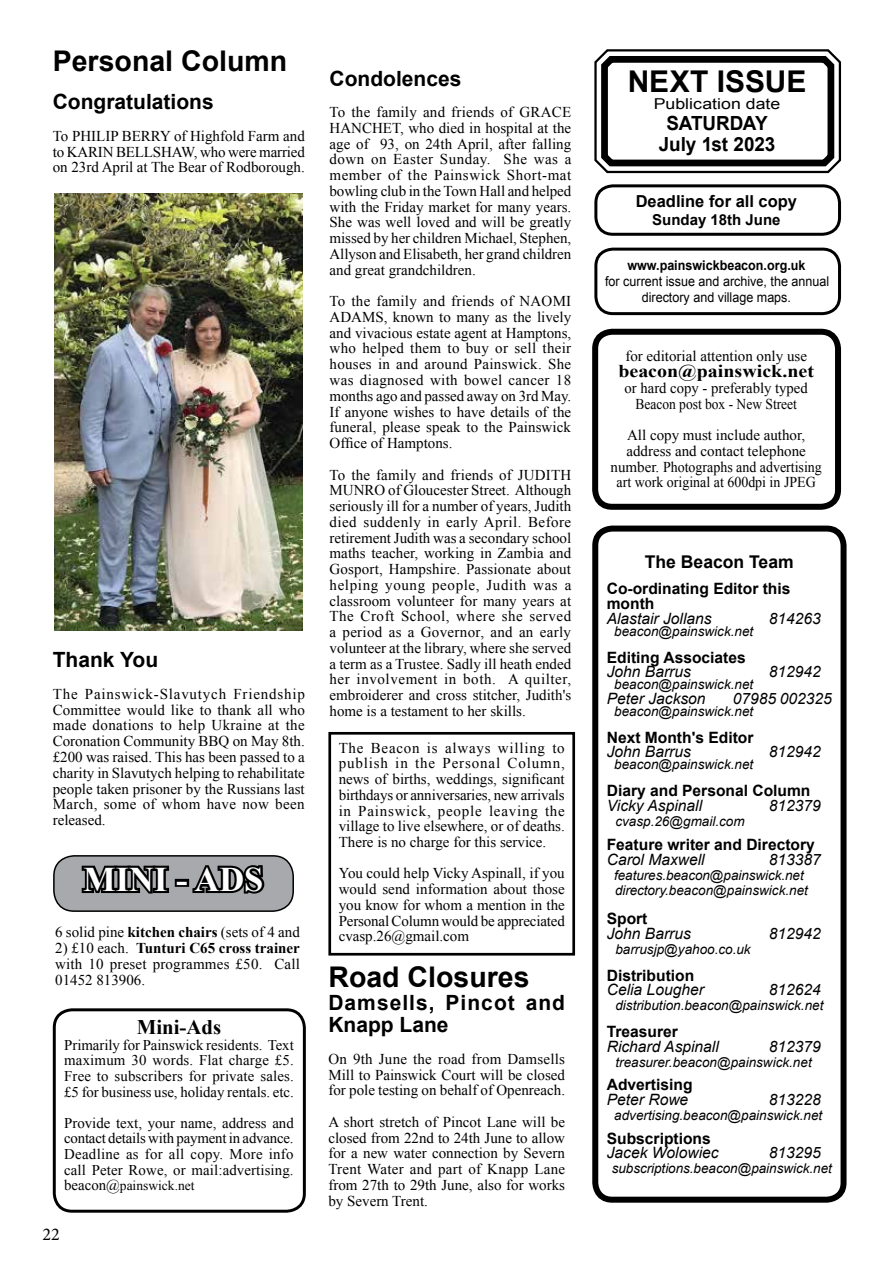
<style>
.page{position:relative;width:893px;height:1263px;background:#fff}
.page>*{position:absolute;margin:0;border:0;box-sizing:border-box;transform-origin:0 0}
.t1{font:700 34.5px "Times New Roman";color:#fff}
.t2{font:700 30px "Arial";letter-spacing:-.005em;color:#000}
.t3{font:700 28.5px "Arial";color:#000}
.t4{font:700 21px "Arial";color:#000}
.t5{font:700 21px/22.5px "Arial";letter-spacing:.05em;color:#000}
.t6{font:700 20.85px "Times New Roman";color:#000}
.t7{font:700 19.5px/21px "Arial";letter-spacing:-.005em;color:#000;text-align:center}
.t8{font:700 18px "Times New Roman";color:#000;scale:1.11 1}
.t9{font:18px "Minion Pro";color:#000}
.t10{font:700 17.55px "Arial";color:#000}
.t11{font:700 16.5px "Arial";color:#000}
.t12{font:italic 15.6px "Arial";color:#000}
.t13{font:700 15.6px/14.7px "Arial";color:#000}
.t14{font:15px/15.8px "Times New Roman";color:#000;text-align:justify}
.t15{font:15px "Arial";color:#000;scale:1.18 1}
.t16{font:700 15px "Arial";color:#000}
.t17{font:14.85px/15.6px "Times New Roman";letter-spacing:.01em;color:#000;text-align:justify}
.t18{font:italic 13.5px/15px "Arial";color:#000}
.t19{font:13.5px/16.2px "Arial";color:#000;text-align:center;scale:.93 1}
.t20{font:700 13.5px "Arial";color:#000;scale:.93 1}
.t21{font:13.5px "Times New Roman";color:#000}
.s1{font-weight:700}
.s2{font-size:14.85px}
</style>
<div class="page">
<div style="left:328px;top:732px;width:247px;height:223px;border:3px solid #000"></div>
<svg style="left:594px;top:49px;width:248px;height:125px"></svg>
<div style="left:594px;top:184px;width:247px;height:52px;border:3px solid #000;border-radius:17px"></div>
<div style="left:594px;top:248px;width:247px;height:67px;border:3px solid #000;border-radius:17px"></div>
<div style="left:592px;top:329px;width:249px;height:181px;border:6px solid #000;border-radius:17px"></div>
<div style="left:592px;top:526px;width:254px;height:677px;border:6px solid #000;border-radius:17px"></div>
<img style="left:54px;top:193px;width:248px;height:438px">
<div style="left:53px;top:1008px;width:253px;height:205px;border:3px solid #000;border-radius:18px"></div>
<div style="left:54px;top:856px;width:239px;height:55px;background:#a7a9ac;border-radius:20px"></div>
<div style="left:53px;top:855px;width:241px;height:57px;border:2px solid #000;border-radius:20px"></div>
<svg style="left:79px;top:855px;width:92px;height:39px"></svg>
<div style="left:175px;top:879px;width:14px;height:8px;border:4px solid #000"></div>
<svg style="left:192px;top:865px;width:73px;height:29px"></svg>
<h3 class="t3" style="left:53px;top:42px;width:236px">Personal Column</h3>
<h3 class="t4" style="left:53px;top:88px;width:163px">Congratulations</h3>
<p class="t14" style="left:53px;top:128px;width:254px">To PHILIP BERRY of Highfold Farm and to KARIN BELLSHAW, who were married on 23rd April at The Bear of Rodborough.</p>
<h3 class="t4" style="left:53px;top:646px;width:107px">Thank You</h3>
<p class="t14" style="left:53px;top:686px;width:254px">The Painswick-Slavutych Friendship Committee would like to thank all who made donations to help Ukraine at the Coronation Community BBQ on May 8th. £200 was raised. This has been passed to a charity in Slavutych helping to rehabilitate people taken prisoner by the Russians last March, some of whom have now been released.</p>
<h1 class="t1" style="left:83px;top:855px;width:182px">MINI - ADS</h1>
<p class="t14" style="left:55px;top:924px;width:246px">6 solid pine <span class="s1">kitchen chairs</span> (sets of 4 and</p>
<p class="t14" style="left:55px;top:940px;width:246px">2) £10 each. <span class="s1">Tunturi C65 cross trainer </span>with 10 preset programmes £50. Call 01452 813906.</p>
<h3 class="t6" style="left:137px;top:1013px;width:86px">Mini-Ads</h3>
<p class="t17" style="left:64px;top:1037px;width:231px">Primarily for Painswick residents. Text maximum 30 words. Flat charge £5.<br>Free to subscribers for private sales. £5 for business use, holiday rentals. etc.</p>
<p class="t17" style="left:64px;top:1115px;width:231px">Provide text, your name, address and contact details with payment in advance.<br>Deadline as for all copy. More info call Peter Rowe, or mail:advertising.</p>
<p class="t21" style="left:64px;top:1176px;width:132px"><span class="s2">beacon@</span>painswick.net</p>
<p class="t9" style="left:43px;top:1222px;width:19px">22</p>
<h3 class="t4" style="left:330px;top:64px;width:133px">Condolences</h3>
<p class="t14" style="left:330px;top:104px;width:243px">To the family and friends of GRACE HANCHET, who died in hospital at the age of 93, on 24th April, after falling down on Easter Sunday. She was a member of the Painswick Short-mat bowling club in the Town Hall and helped with the Friday market for many years.<br>She was well loved and will be greatly missed by her children Michael, Stephen, Allyson and Elisabeth, her grand children and great grandchildren.</p>
<p class="t14" style="left:330px;top:293px;width:243px">To the family and friends of NAOMI ADAMS, known to many as the lively and vivacious estate agent at Hamptons, who helped them to buy or sell their houses in and around Painswick. She was diagnosed with bowel cancer 18 months ago and passed away on 3rd May.<br>If anyone wishes to have details of the funeral, please speak to the Painswick Office of Hamptons.</p>
<p class="t14" style="left:330px;top:466px;width:243px">To the family and friends of JUDITH MUNRO of Gloucester Street. Although seriously ill for a number of years, Judith died suddenly in early April. Before retirement Judith was a secondary school maths teacher, working in Zambia and Gosport, Hampshire. Passionate about helping young people, Judith was a classroom volunteer for many years at The Croft School, where she served a period as a Governor, and an early volunteer at the library, where she served a term as a Trustee. Sadly ill heath ended her involvement in both. A quilter, embroiderer and cross stitcher, Judith's home is a testament to her skills.</p>
<p class="t14" style="left:339px;top:739px;width:228px">The Beacon is always willing to publish in the Personal Column, news of births, weddings, significant birthdays or anniversaries, new arrivals in Painswick, people leaving the village to live elsewhere, or of deaths.<br>There is no charge for this service.</p>
<p class="t14" style="left:339px;top:865px;width:228px">You could help Vicky Aspinall, if you would send information about those you know for whom a mention in the Personal Column would be appreciated cvasp.26@gmail.com</p>
<h3 class="t3" style="left:328px;top:958px;width:203px">Road Closures</h3>
<h3 class="t5" style="left:328px;top:992px;width:238px">Damsells, Pincot and<br>Knapp Lane</h3>
<p class="t14" style="left:328px;top:1051px;width:238px">On 9th June the road from Damsells Mill to Painswick Court will be closed for pole testing on behalf of Openreach.</p>
<p class="t14" style="left:328px;top:1114px;width:238px">A short stretch of Pincot Lane will be closed from 22nd to 24th June to allow for a new water connection by Severn Trent Water and part of Knapp Lane from 27th to 29th June, also for works by Severn Trent.</p>
<h2 class="t2" style="left:628px;top:62px;width:180px">NEXT ISSUE</h2>
<p class="t15" style="left:654px;top:93px;width:109px">Publication date</p>
<h3 class="t7" style="left:659px;top:113px;width:118px">SATURDAY<br>July 1st 2023</h3>
<p class="t11" style="left:636px;top:190px;width:163px">Deadline for all copy</p>
<p class="t16" style="left:652px;top:210px;width:130px">Sunday 18th June</p>
<p class="t20" style="left:627px;top:256px;width:193px">www.painswickbeacon.org.uk</p>
<p class="t19" style="left:605px;top:274px;width:242px">for current issue and archive, the annual directory and village maps.</p>
<p class="t14" style="left:625px;top:348px;width:183px">for editorial attention only use</p>
<p class="t8" style="left:618px;top:359px;width:178px">beacon@painswick.net</p>
<p class="t14" style="left:624px;top:380px;width:185px;text-align:center">or hard copy - preferably typed<br>Beacon post box - New Street</p>
<p class="t14" style="left:610px;top:427px;width:213px;text-align:center">All copy must include author, address and contact telephone number. Photographs and advertising art work original at 600dpi in JPEG</p>
<p class="t10" style="left:645px;top:550px;width:150px">The Beacon Team</p>
<p class="t13" style="left:607px;top:582px;width:185px">Co-ordinating Editor this month</p>
<p class="t12" style="left:607px;top:608px;width:106px">Alastair Jollans</p>
<p class="t12" style="left:769px;top:608px;width:54px">814263</p>
<p class="t18" style="left:614px;top:624px;width:141px">beacon@painswick.net</p>
<p class="t13" style="left:607px;top:650px;width:140px">Editing Associates</p>
<p class="t12" style="left:607px;top:662px;width:86px">John Barrus</p>
<p class="t12" style="left:769px;top:662px;width:54px">812942</p>
<p class="t18" style="left:614px;top:677px;width:141px">beacon@painswick.net</p>
<p class="t12" style="left:607px;top:688px;width:100px">Peter Jackson</p>
<p class="t12" style="left:733px;top:688px;width:101px">07985 002325</p>
<p class="t18" style="left:614px;top:704px;width:141px">beacon@painswick.net</p>
<p class="t13" style="left:607px;top:730px;width:148px">Next Month's Editor</p>
<p class="t12" style="left:607px;top:742px;width:86px">John Barrus</p>
<p class="t12" style="left:769px;top:742px;width:54px">812942</p>
<p class="t18" style="left:614px;top:757px;width:141px">beacon@painswick.net</p>
<p class="t13" style="left:607px;top:784px;width:205px">Diary and Personal Column</p>
<p class="t12" style="left:607px;top:795px;width:97px">Vicky Aspinall</p>
<p class="t12" style="left:769px;top:795px;width:54px">812379</p>
<p class="t18" style="left:615px;top:814px;width:131px">cvasp.26@gmail.com</p>
<p class="t13" style="left:607px;top:838px;width:210px">Feature writer and Directory</p>
<p class="t12" style="left:607px;top:849px;width:99px">Carol Maxwell</p>
<p class="t12" style="left:769px;top:849px;width:54px">813387</p>
<p class="t18" style="left:614px;top:868px;width:195px">features.beacon@painswick.net directory.beacon@painswick.net</p>
<p class="t13" style="left:607px;top:912px;width:42px">Sport</p>
<p class="t12" style="left:607px;top:923px;width:86px">John Barrus</p>
<p class="t12" style="left:769px;top:923px;width:54px">812942</p>
<p class="t18" style="left:615px;top:942px;width:137px">barrusjp@yahoo.co.uk</p>
<p class="t13" style="left:607px;top:968px;width:89px">Distribution</p>
<p class="t12" style="left:607px;top:980px;width:99px">Celia Lougher</p>
<p class="t12" style="left:769px;top:980px;width:54px">812624</p>
<p class="t18" style="left:615px;top:998px;width:210px">distribution.beacon@painswick.net</p>
<p class="t13" style="left:607px;top:1025px;width:73px">Treasurer</p>
<p class="t12" style="left:607px;top:1036px;width:114px">Richard Aspinall</p>
<p class="t12" style="left:769px;top:1036px;width:54px">812379</p>
<p class="t18" style="left:615px;top:1054px;width:198px">treasurer.beacon@painswick.net</p>
<p class="t13" style="left:607px;top:1078px;width:87px">Advertising</p>
<p class="t12" style="left:607px;top:1089px;width:83px">Peter Rowe</p>
<p class="t12" style="left:769px;top:1089px;width:54px">813228</p>
<p class="t18" style="left:614px;top:1108px;width:210px">advertising.beacon@painswick.net</p>
<p class="t13" style="left:607px;top:1131px;width:106px">Subscriptions</p>
<p class="t12" style="left:607px;top:1143px;width:113px">Jacek Wolowiec</p>
<p class="t12" style="left:769px;top:1143px;width:54px">813295</p>
<p class="t18" style="left:612px;top:1161px;width:222px">subscriptions.beacon@painswick.net</p>
</div>
